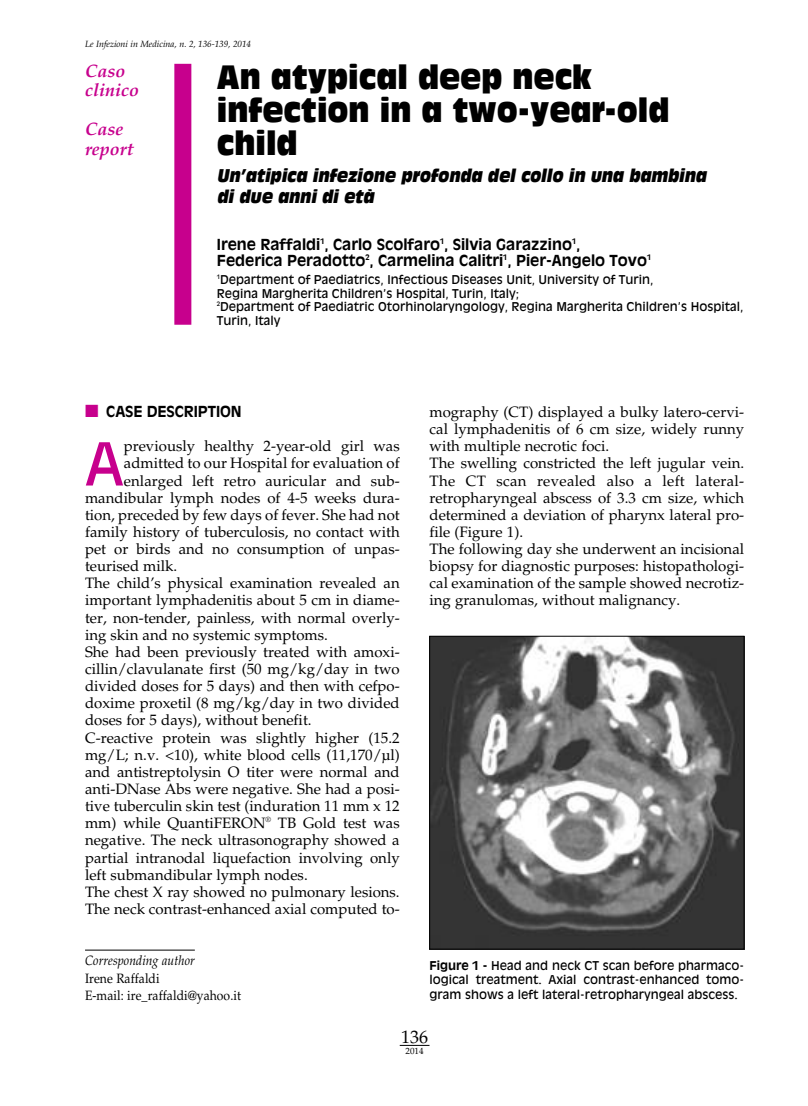
<style>
.page{position:relative;width:808px;height:1106px;background:#fff}
.page>*{position:absolute;margin:0;border:0;box-sizing:border-box;transform-origin:0 0}
.t1{font:58.35px "Antique Olive Std";color:#c7008d}
.t2{font:33px/33px "Antique Olive Std Compact";color:#000;scale:.83 1}
.t3{font:italic 18px/21px "Antique Olive Std Compact";color:#000;scale:.8 1}
.t4{font:italic 700 18px/19.5px "Palatino LT Std";color:#c7008d}
.t5{font:18px "Palatino LT Std";color:#000}
.t6{font:15px/17.1px "Palatino LT Std";color:#000}
.t7{font:700 15px/16.5px "Antique Olive Std";color:#000}
.t8{font:13.5px/17.1px "Palatino LT Std";letter-spacing:.005em;color:#000;scale:.9 1}
.t9{font:italic 13.5px "Palatino LT Std";letter-spacing:.005em;color:#000;scale:.9 1}
.t10{font:12px/13.5px "Antique Olive Std";color:#000}
.t11{font:italic 9px "Palatino LT Std";color:#000}
.t12{font:9px "Palatino LT Std";color:#000}
.s1{color:#c7008d}
.s2{font-weight:700}
</style>
<div class="page">
<svg style="left:400px;top:1045px;width:29px;height:1px"></svg>
<div style="left:174px;top:64px;width:17px;height:261px;background:#c7008d"></div>
<hr style="left:85px;top:949px;width:110px;height:1px;background:#000">
<img style="left:431px;top:638px;width:311px;height:309px">
<div style="left:429px;top:636px;width:315px;height:313px;border:1px solid #000"></div>
<p class="t11" style="left:85px;top:40px;width:167px">Le Infezioni in Medicina, n. 2, 136-139, 2014</p>
<p class="t4" style="left:85px;top:63px;width:55px">Caso clinico</p>
<p class="t4" style="left:85px;top:122px;width:50px">Case report</p>
<h2 class="t2" style="left:217px;top:63px;width:547px">An atypical deep neck infection in a two-year-old child</h2>
<p class="t3" style="left:217px;top:166px;width:617px">Un’atipica infezione profonda del collo in una bambina di due anni di età</p>
<p class="t7" style="left:217px;top:237px;width:436px">Irene Raffaldi<sup>1</sup>, Carlo Scolfaro<sup>1</sup>, Silvia Garazzino<sup>1</sup>,<br>Federica Peradotto<sup>2</sup>, Carmelina Calitri<sup>1</sup>, Pier-Angelo Tovo<sup>1</sup></p>
<p class="t10" style="left:217px;top:274px;width:528px"><sup>1</sup>Department of Paediatrics, Infectious Diseases Unit, University of Turin,<br>Regina Margherita Children’s Hospital, Turin, Italy;<br><sup>2</sup>Department of Paediatric Otorhinolaryngology, Regina Margherita Children’s Hospital, Turin, Italy</p>
<p class="t7" style="left:85px;top:404px;width:158px"><span class="s1">■</span> CASE DESCRIPTION</p>
<h1 class="t1" style="left:85px;top:440px;width:40px">A</h1>
<p class="t6" style="left:124px;top:439px;width:277px">previously healthy 2-year-old girl was</p>
<p class="t6" style="left:124px;top:456px;width:277px">admitted to our Hospital for evaluation of</p>
<p class="t6" style="left:124px;top:473px;width:277px">enlarged left retro auricular and sub-</p>
<p class="t6" style="left:85px;top:491px;width:316px">mandibular lymph nodes of 4-5 weeks dura-</p>
<p class="t6" style="left:85px;top:508px;width:316px">tion, preceded by few days of fever. She had not</p>
<p class="t6" style="left:85px;top:525px;width:316px">family history of tuberculosis, no contact with</p>
<p class="t6" style="left:85px;top:542px;width:316px">pet or birds and no consumption of unpas-</p>
<p class="t6" style="left:85px;top:559px;width:94px">teurised milk.</p>
<p class="t6" style="left:85px;top:576px;width:316px">The child’s physical examination revealed an</p>
<p class="t6" style="left:85px;top:593px;width:316px">important lymphadenitis about 5 cm in diame-</p>
<p class="t6" style="left:85px;top:610px;width:316px">ter, non-tender, painless, with normal overly-</p>
<p class="t6" style="left:85px;top:628px;width:244px">ing skin and no systemic symptoms.</p>
<p class="t6" style="left:85px;top:645px;width:316px">She had been previously treated with amoxi-</p>
<p class="t6" style="left:85px;top:662px;width:316px">cillin/clavulanate first (50 mg/kg/day in two</p>
<p class="t6" style="left:85px;top:679px;width:316px">divided doses for 5 days) and then with cefpo-</p>
<p class="t6" style="left:85px;top:696px;width:316px">doxime proxetil (8 mg/kg/day in two divided</p>
<p class="t6" style="left:85px;top:713px;width:228px">doses for 5 days), without benefit.</p>
<p class="t6" style="left:85px;top:730px;width:316px">C-reactive protein was slightly higher (15.2</p>
<p class="t6" style="left:85px;top:747px;width:316px">mg/L; n.v. &lt;10), white blood cells (11,170/µl)</p>
<p class="t6" style="left:85px;top:765px;width:316px">and antistreptolysin O titer were normal and</p>
<p class="t6" style="left:85px;top:782px;width:316px">anti-DNase Abs were negative. She had a posi-</p>
<p class="t6" style="left:85px;top:799px;width:316px">tive tuberculin skin test (induration 11 mm x 12</p>
<p class="t6" style="left:85px;top:816px;width:316px">mm) while QuantiFERON<sup>®</sup> TB Gold test was</p>
<p class="t6" style="left:85px;top:833px;width:316px">negative. The neck ultrasonography showed a</p>
<p class="t6" style="left:85px;top:850px;width:316px">partial intranodal liquefaction involving only</p>
<p class="t6" style="left:85px;top:867px;width:224px">left submandibular lymph nodes.</p>
<p class="t6" style="left:85px;top:885px;width:316px">The chest X ray showed no pulmonary lesions.</p>
<p class="t6" style="left:85px;top:902px;width:316px">The neck contrast-enhanced axial computed to-</p>
<p class="t9" style="left:85px;top:955px;width:123px">Corresponding author</p>
<p class="t8" style="left:85px;top:971px;width:175px">Irene Raffaldi<br>E-mail: ire_raffaldi@yahoo.it</p>
<p class="t6" style="left:429px;top:405px;width:316px">mography (CT) displayed a bulky latero-cervi&shy;cal lymphadenitis of 6 cm size, widely runny with multiple necrotic foci.<br>The swelling constricted the left jugular vein.<br>The CT scan revealed also a left lateral&shy;retropharyngeal abscess of 3.3 cm size, which determined a deviation of pharynx lateral pro&shy;file (Figure 1).<br>The following day she underwent an incisional biopsy for diagnostic purposes: histopathologi&shy;cal examination of the sample showed necrotiz&shy;ing granulomas, without malignancy.</p>
<p class="t10" style="left:429px;top:959px;width:316px;line-height:14.2px;text-align:justify"><span class="s2">Figure 1 -</span> Head and neck CT scan before pharmaco&shy;logical treatment. Axial contrast-enhanced tomo&shy;gram shows a left lateral-retropharyngeal abscess.</p>
<p class="t5" style="left:401px;top:1030px;width:28px">136</p>
<p class="t12" style="left:406px;top:1047px;width:19px">2014</p>
</div>
